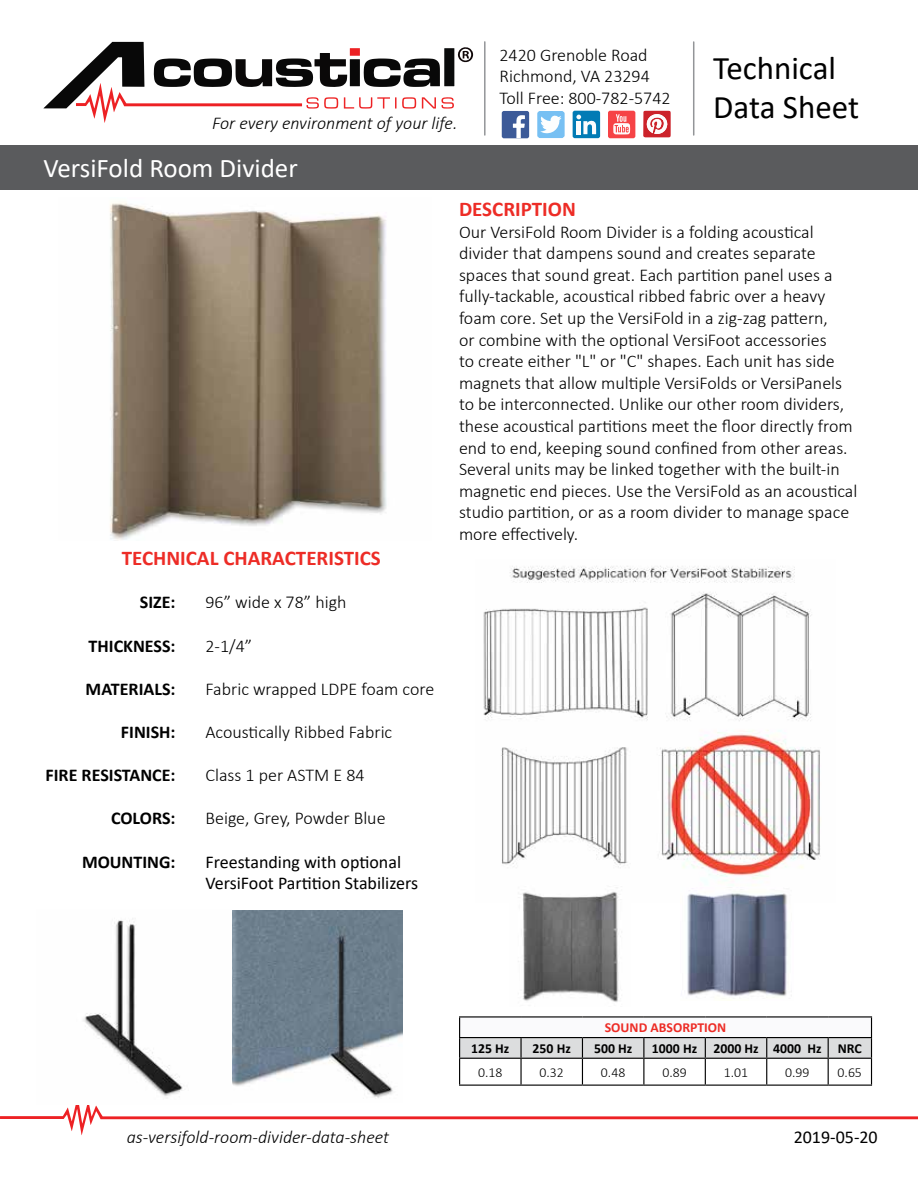
<style>
.page{position:relative;width:918px;height:1188px;background:#fff}
.page>*{position:absolute;margin:0;border:0;box-sizing:border-box;transform-origin:0 0}
.t1{font:33px/39.6px "Calibri";color:#000}
.t2{font:27px "Calibri";color:#fff}
.t3{font:700 21px "Calibri";color:#ed2c26}
.t4{font:300 18px/21.6px "Calibri";color:#000}
.t5{font:italic 300 18px "Calibri";color:#000}
.t6{font:18px/21.6px "Calibri";color:#000}
.t7{font:700 18px "Calibri";color:#000}
.t8{font:700 13.8px "Calibri";color:#000}
.t9{font:300 13.8px "Calibri";color:#000}
.t10{font:700 13.8px "Calibri";color:#ed2c26}
</style>
<div class="page">
<div style="left:0;top:145px;width:918px;height:45px;background:#5a5b5d"></div>
<hr style="left:484px;top:42px;width:2px;height:93px;background:#939598">
<hr style="left:693px;top:42px;width:1px;height:93px;background:#939598">
<svg style="left:643px;top:111px;width:28px;height:26px"></svg>
<div style="left:502px;top:111px;width:27px;height:27px;background:#3c5a98;border-radius:2px"></div>
<svg style="left:513px;top:115px;width:12px;height:24px"></svg>
<div style="left:573px;top:111px;width:27px;height:27px;background:#017bb5;border-radius:2px"></div>
<svg style="left:576px;top:115px;width:20px;height:19px"></svg>
<svg style="left:537px;top:111px;width:28px;height:27px"></svg>
<div style="left:608px;top:111px;width:27px;height:27px;background:#f64346;border-radius:2px"></div>
<svg style="left:613px;top:114px;width:17px;height:20px"></svg>
<svg style="left:43px;top:42px;width:430px;height:81px"></svg>
<svg style="left:0;top:1105px;width:918px;height:30px"></svg>
<img style="left:232px;top:911px;width:171px;height:187px">
<img style="left:83px;top:918px;width:100px;height:179px">
<hr style="left:459px;top:1016px;width:62px;height:2px;background:#000">
<hr style="left:521px;top:1016px;width:61px;height:2px;background:#000">
<hr style="left:582px;top:1016px;width:62px;height:2px;background:#000">
<hr style="left:644px;top:1016px;width:61px;height:2px;background:#000">
<hr style="left:705px;top:1016px;width:62px;height:2px;background:#000">
<hr style="left:767px;top:1016px;width:61px;height:2px;background:#000">
<hr style="left:828px;top:1016px;width:44px;height:2px;background:#000">
<svg style="left:459px;top:1018px;width:413px;height:67px"></svg>
<hr style="left:459px;top:1085px;width:62px;height:1px;background:#000">
<hr style="left:521px;top:1085px;width:61px;height:1px;background:#000">
<hr style="left:582px;top:1085px;width:62px;height:1px;background:#000">
<hr style="left:644px;top:1085px;width:61px;height:1px;background:#000">
<hr style="left:705px;top:1085px;width:62px;height:1px;background:#000">
<hr style="left:767px;top:1085px;width:61px;height:1px;background:#000">
<hr style="left:828px;top:1085px;width:44px;height:1px;background:#000">
<img style="left:110px;top:202px;width:277px;height:338px">
<img style="left:483px;top:566px;width:338px;height:316px">
<img style="left:518px;top:887px;width:101px;height:115px">
<img style="left:687px;top:893px;width:101px;height:106px">
<p class="t5" style="left:212px;top:112px;width:247px">For every environment of your life.</p>
<h2 class="t2" style="left:44px;top:150px;width:256px">VersiFold Room Divider</h2>
<p class="t4" style="left:500px;top:44px;width:173px">2420 Grenoble Road<br>Richmond, VA 23294<br>Toll Free: 800-782-5742</p>
<h1 class="t1" style="left:713px;top:47px;width:147px">Technical<br>Data Sheet</h1>
<p class="t3" style="left:122px;top:543px;width:261px">TECHNICAL CHARACTERISTICS</p>
<p class="t7" style="left:140px;top:590px;width:37px">SIZE:</p>
<p class="t4" style="left:206px;top:591px;width:142px">96” wide x 78” high</p>
<p class="t7" style="left:89px;top:633px;width:88px">THICKNESS:</p>
<p class="t4" style="left:206px;top:635px;width:48px">2-1/4”</p>
<p class="t7" style="left:86px;top:676px;width:91px">MATERIALS:</p>
<p class="t4" style="left:206px;top:678px;width:230px">Fabric wrapped LDPE foam core</p>
<p class="t7" style="left:121px;top:719px;width:56px">FINISH:</p>
<p class="t4" style="left:206px;top:721px;width:188px">Acoustically Ribbed Fabric</p>
<p class="t7" style="left:46px;top:763px;width:131px">FIRE RESISTANCE:</p>
<p class="t4" style="left:206px;top:764px;width:161px">Class 1 per ASTM E 84</p>
<p class="t7" style="left:111px;top:806px;width:66px">COLORS:</p>
<p class="t4" style="left:206px;top:807px;width:182px">Beige, Grey, Powder Blue</p>
<p class="t7" style="left:82px;top:849px;width:95px">MOUNTING:</p>
<p class="t6" style="left:206px;top:850px;width:214px">Freestanding with optional<br>VersiFoot Partition Stabilizers</p>
<p class="t3" style="left:459px;top:194px;width:118px">DESCRIPTION</p>
<p class="t4" style="left:459px;top:221px;width:400px">Our VersiFold Room Divider is a folding acoustical divider that dampens sound and creates separate spaces that sound great. Each partition panel uses a fully-tackable, acoustical ribbed fabric over a heavy foam core. Set up the VersiFold in a zig-zag pattern,<br>or combine with the optional VersiFoot accessories<br>to create either "L" or "C" shapes. Each unit has side magnets that allow multiple VersiFolds or VersiPanels to be interconnected. Unlike our other room dividers, these acoustical partitions meet the floor directly from end to end, keeping sound confined from other areas.<br>Several units may be linked together with the built-in magnetic end pieces. Use the VersiFold as an acoustical studio partition, or as a room divider to manage space more effectively.</p>
<p class="t10" style="left:605px;top:1018px;width:123px">SOUND ABSORPTION</p>
<p class="t8" style="left:471px;top:1038px;width:40px">125 Hz</p>
<p class="t8" style="left:533px;top:1038px;width:40px">250 Hz</p>
<p class="t8" style="left:594px;top:1038px;width:40px">500 Hz</p>
<p class="t8" style="left:652px;top:1038px;width:211px">1000 Hz 2000 Hz 4000 Hz NRC</p>
<p class="t9" style="left:478px;top:1064px;width:26px">0.18</p>
<p class="t9" style="left:540px;top:1064px;width:26px">0.32</p>
<p class="t9" style="left:601px;top:1064px;width:26px">0.48</p>
<p class="t9" style="left:662px;top:1064px;width:26px">0.89</p>
<p class="t9" style="left:724px;top:1064px;width:26px">1.01</p>
<p class="t9" style="left:785px;top:1064px;width:26px">0.99</p>
<p class="t9" style="left:838px;top:1064px;width:26px">0.65</p>
<p class="t5" style="left:127px;top:1126px;width:264px">as-versifold-room-divider-data-sheet</p>
<p class="t6" style="left:794px;top:1126px;width:86px">2019-05-20</p>
</div>
